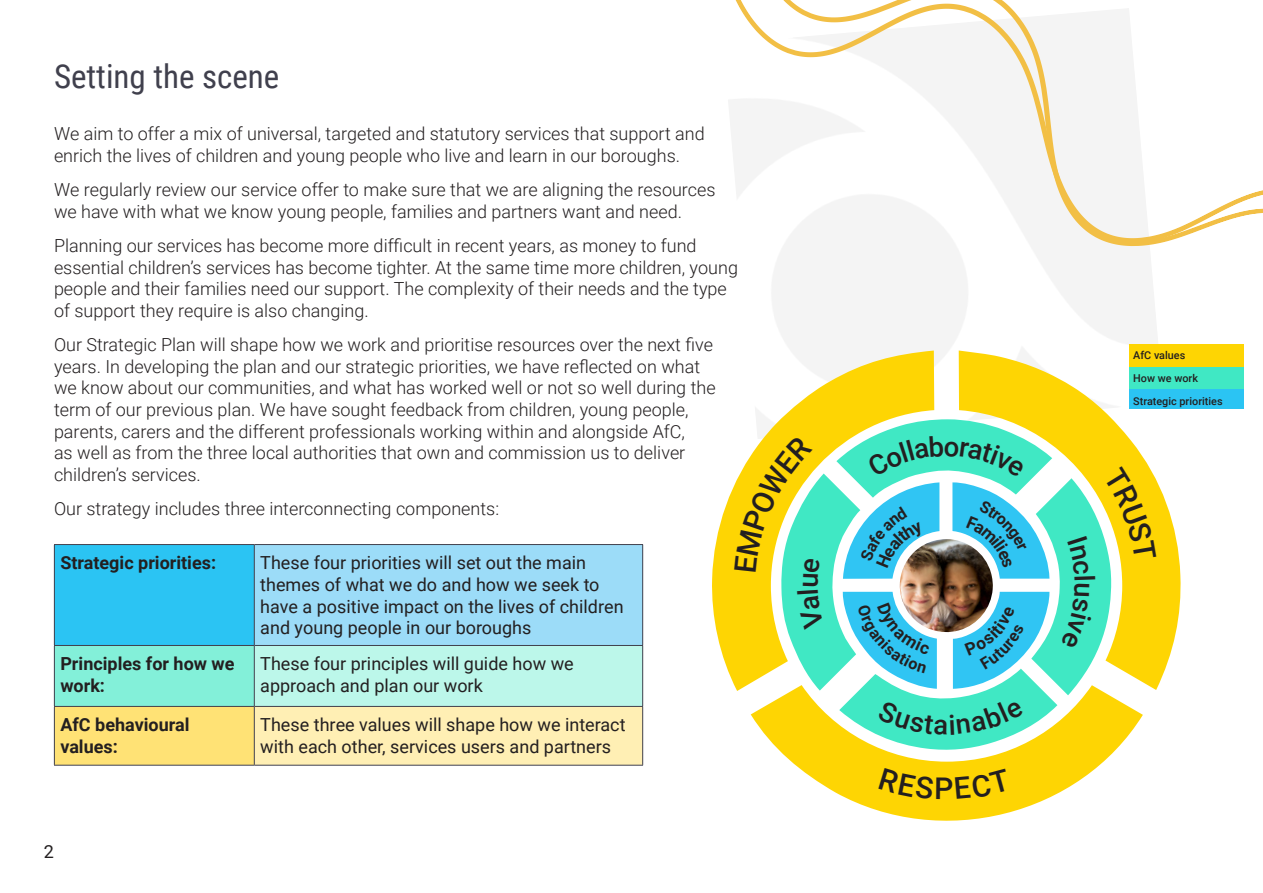
<style>
.page{position:relative;width:1263px;height:893px;background:#fff}
.page>*{position:absolute;margin:0;border:0;box-sizing:border-box;transform-origin:0 0}
.Subheading_1{font:33px "Roboto Condensed";color:#40404d}
.Body_copy{font:300 18px/21.6px "Roboto";color:#231f20}
.Body_copy-2{font:18px/21.6px "Roboto";color:#231f20}
.Body_copy-3{font:700 18px/21.6px "Roboto";color:#231f20}
.t1{font:500 10.8px "Roboto";color:#231f20}
</style>
<div class="page">
<svg style="left:728px;top:0;width:535px;height:248px"></svg>
<div style="left:1129px;top:344px;width:115px;height:23px;background:#fed503"></div>
<div style="left:1129px;top:367px;width:115px;height:23px;background:#40e8c4"></div>
<div style="left:1129px;top:390px;width:115px;height:19px;background:#2bc4f3"></div>
<svg style="left:712px;top:351px;width:222px;height:336px"></svg>
<svg style="left:780px;top:751px;width:335px;height:70px;fill:#fed503"></svg>
<svg style="left:959px;top:350px;width:223px;height:340px"></svg>
<div style="left:54px;top:545px;width:200px;height:100px;background:#2bc4f3"></div>
<div style="left:254px;top:545px;width:389px;height:100px;background:#9cdcf8"></div>
<div style="left:54px;top:645px;width:200px;height:61px;background:#83f0d9"></div>
<div style="left:254px;top:645px;width:389px;height:61px;background:#bcf7ea"></div>
<div style="left:54px;top:706px;width:200px;height:59px;background:#ffe275"></div>
<div style="left:254px;top:706px;width:389px;height:59px;background:#ffefb4"></div>
<hr style="left:54px;top:544px;width:200px;height:1px;background:#40404d">
<hr style="left:54px;top:545px;width:1px;height:100px;background:#40404d">
<hr style="left:254px;top:544px;width:389px;height:1px;background:#40404d">
<hr style="left:642px;top:545px;width:1px;height:100px;background:#40404d">
<hr style="left:54px;top:645px;width:200px;height:1px;background:#40404d">
<hr style="left:254px;top:645px;width:389px;height:1px;background:#40404d">
<hr style="left:254px;top:545px;width:1px;height:100px;background:#40404d">
<hr style="left:54px;top:646px;width:1px;height:60px;background:#40404d">
<hr style="left:254px;top:646px;width:1px;height:60px;background:#40404d">
<hr style="left:642px;top:646px;width:1px;height:60px;background:#40404d">
<hr style="left:54px;top:706px;width:200px;height:1px;background:#40404d">
<hr style="left:54px;top:707px;width:1px;height:58px;background:#40404d">
<hr style="left:254px;top:706px;width:389px;height:1px;background:#40404d">
<hr style="left:254px;top:707px;width:1px;height:58px;background:#40404d">
<hr style="left:642px;top:707px;width:1px;height:58px;background:#40404d">
<hr style="left:54px;top:765px;width:200px;height:1px;background:#40404d">
<hr style="left:254px;top:765px;width:389px;height:1px;background:#40404d">
<div style="left:878px;top:768px;width:133px;height:31px;background:#fed503"></div>
<svg style="left:735px;top:419px;width:421px;height:332px"></svg>
<h1 class="Subheading_1" style="left:54px;top:53px;width:227px">Setting the scene</h1>
<p class="Body_copy" style="left:54px;top:122px;width:652px">We aim to offer a mix of universal, targeted and statutory services that support and enrich the lives of children and young people who live and learn in our boroughs.</p>
<p class="Body_copy" style="left:54px;top:178px;width:663px">We regularly review our service offer to make sure that we are aligning the resources we have with what we know young people, families and partners want and need.</p>
<p class="Body_copy" style="left:54px;top:234px;width:685px">Planning our services has become more difficult in recent years, as money to fund essential children’s services has become tighter. At the same time more children, young people and their families need our support. The complexity of their needs and the type of support they require is also changing.</p>
<p class="Body_copy" style="left:54px;top:333px;width:663px">Our Strategic Plan will shape how we work and prioritise resources over the next five years. In developing the plan and our strategic priorities, we have reflected on what we know about our communities, and what has worked well or not so well during the term of our previous plan. We have sought feedback from children, young people, parents, carers and the different professionals working within and alongside AfC,<br>as well as from the three local authorities that own and commission us to deliver children’s services.</p>
<p class="Body_copy" style="left:54px;top:497px;width:447px">Our strategy includes three interconnecting components:</p>
<p class="Body_copy-3" style="left:60px;top:551px;width:157px">Strategic priorities:</p>
<p class="Body_copy-2" style="left:260px;top:551px;width:365px">These four priorities will set out the main themes of what we do and how we seek to have a positive impact on the lives of children and young people in our boroughs</p>
<p class="Body_copy-3" style="left:60px;top:652px;width:176px">Principles for how we work:</p>
<p class="Body_copy-2" style="left:260px;top:652px;width:315px">These four principles will guide how we approach and plan our work</p>
<p class="Body_copy-3" style="left:60px;top:713px;width:131px">AfC behavioural values:</p>
<p class="Body_copy-2" style="left:260px;top:713px;width:367px">These three values will shape how we interact with each other, services users and partners</p>
<p class="Body_copy-2" style="left:44px;top:840px;width:12px">2</p>
<p class="t1" style="left:1133px;top:348px;width:54px">AfC values</p>
<p class="t1" style="left:1133px;top:371px;width:66px">How we work</p>
<p class="t1" style="left:1133px;top:394px;width:91px">Strategic priorities</p>
</div>
